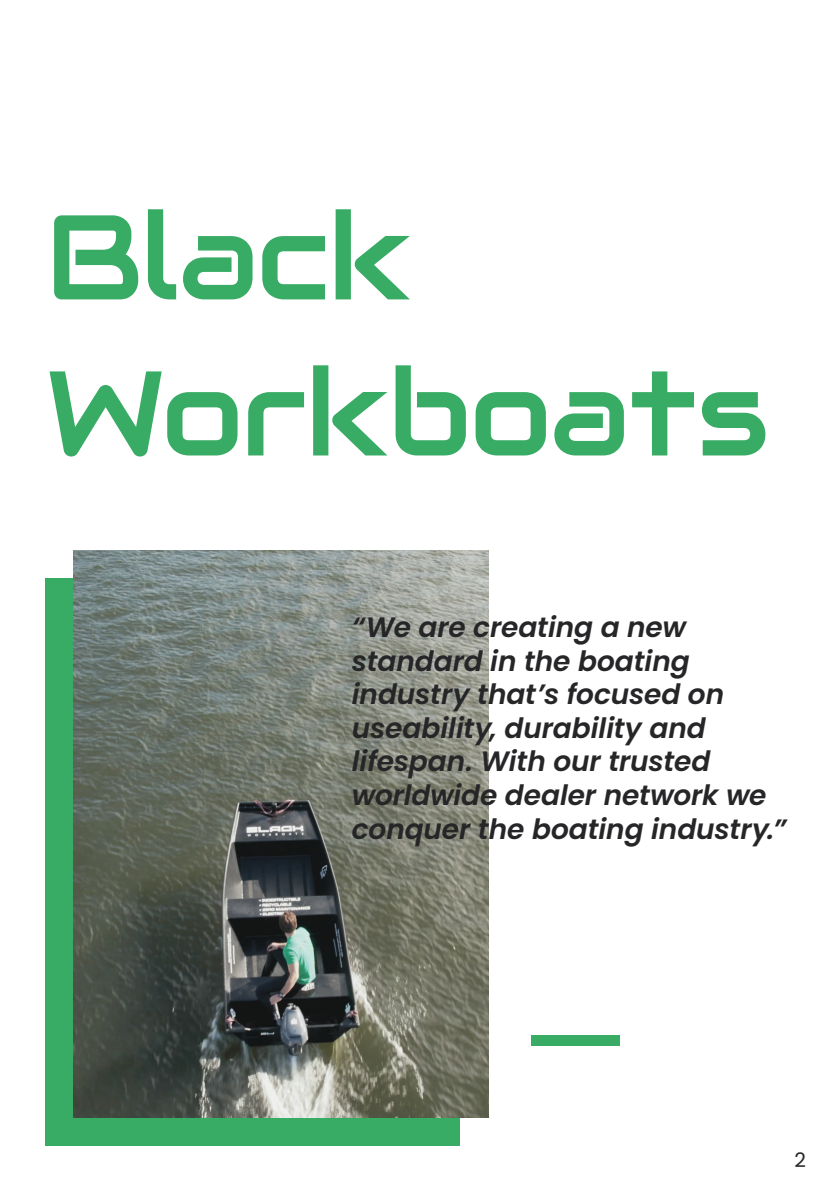
<style>
.page{position:relative;width:840px;height:1191px;background:#fff}
.page>*{position:absolute;margin:0;border:0;box-sizing:border-box;transform-origin:0 0}
.t1{font:120px/156px "Audiowide";letter-spacing:-.01em;color:#38ac65}
.Pull_Text{font:italic 600 28px/33.6px "Poppins";letter-spacing:-.005em;color:#262527}
.Image_Caption_-_Alig{font:20px "Poppins";color:#262527}
</style>
<div class="page">
<div style="left:531px;top:1035px;width:88px;height:11px;background:#38ac65"></div>
<div style="left:45px;top:578px;width:414px;height:567px;background:#38ac65"></div>
<img style="left:74px;top:550px;width:414px;height:567px">
<p class="t1" style="left:45px;top:179px;width:724px">Black<br>Workboats</p>
<p class="Pull_Text" style="left:351px;top:610px;width:435px">“We are creating a new standard in the boating industry that’s focused on useability, durability and lifespan. With our trusted worldwide dealer network we conquer the boating industry.”</p>
<p class="Image_Caption_-_Alig" style="left:794px;top:1148px;width:13px">2</p>
</div>
